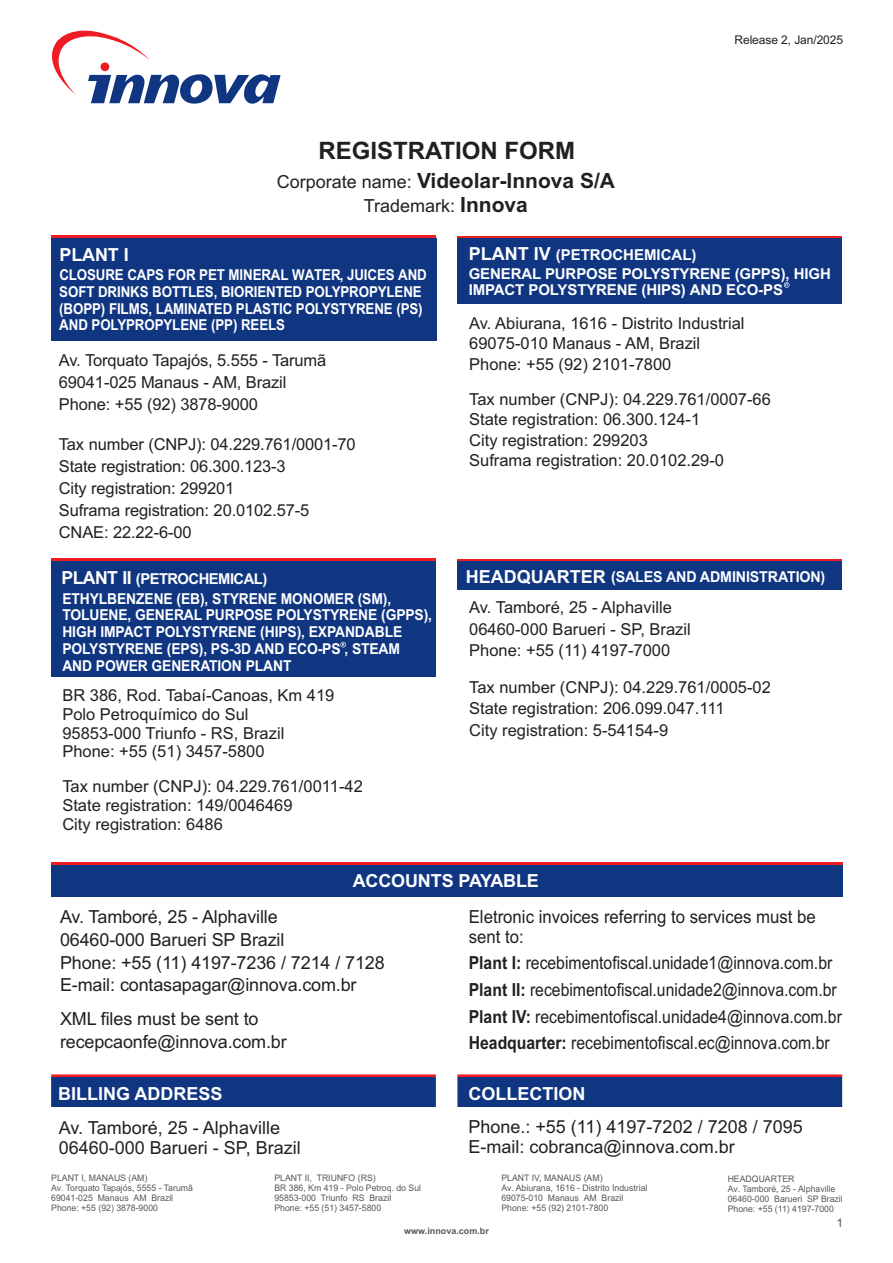
<style>
.page{position:relative;width:893px;height:1263px;background:#fff}
.page>*{position:absolute;margin:0;border:0;box-sizing:border-box;transform-origin:0 0}
.t1{font:700 24px "Arial";color:#231f20}
.t2{font:700 21px "Arial";color:#231f20}
.t3{font:18px/22.6px "Arial";color:#231f20}
.t4{font:18px/26.7px "Arial";color:#231f20;scale:.88 1}
.t5{font:18px/20.1px "Arial";color:#231f20;scale:.93 1}
.t6{font:700 18px "Arial";color:#fff}
.t7{font:16.5px/22px "Arial";color:#231f20}
.t8{font:700 15px/16.8px "Arial";letter-spacing:-.01em;color:#fff;scale:.93 1}
.t9{font:700 15px/16.8px "Arial";letter-spacing:-.01em;color:#fff;scale:.89 1}
.t10{font:700 15px/16.8px "Arial";letter-spacing:-.01em;color:#fff}
.t11{font:700 15px "Arial";letter-spacing:-.01em;color:#fff;scale:.95 1}
.t12{font:700 15px "Arial";letter-spacing:-.035em;color:#fff}
.t13{font:12px "Arial";letter-spacing:-.01em;color:#231f20}
.t14{font:12px "Arial";color:#57585a}
.t15{font:9px/10.1px "Arial";color:#57585a}
.t16{font:700 9px "Arial";color:#57585a}
.s1{font-weight:400;font-size:18px}
.s2{font-weight:700;font-size:21px}
.s3{font-size:18px}
.s4{font-weight:700}
</style>
<div class="page">
<div style="left:51px;top:1077px;width:791px;height:30px;background:#103682"></div>
<hr style="left:51px;top:1074px;width:385px;height:3px;background:#ee1d23">
<hr style="left:457px;top:1074px;width:385px;height:3px;background:#ee1d23">
<div style="left:51px;top:865px;width:791px;height:31px;background:#103682"></div>
<hr style="left:51px;top:862px;width:791px;height:3px;background:#ee1d23">
<hr style="left:457px;top:236px;width:385px;height:2px;background:#ee1d23">
<hr style="left:458px;top:559px;width:384px;height:2px;background:#ee1d23">
<div style="left:457px;top:238px;width:385px;height:66px;background:#103682"></div>
<div style="left:457px;top:561px;width:385px;height:29px;background:#103682"></div>
<div style="left:51px;top:561px;width:385px;height:116px;background:#103682"></div>
<div style="left:51px;top:238px;width:385px;height:103px;background:#103682"></div>
<svg style="left:52px;top:30px;width:229px;height:74px"></svg>
<div style="left:101px;top:62px;width:8px;height:9px;background:#ee1d23;border-radius:50%"></div>
<hr style="left:51px;top:559px;width:385px;height:2px;background:#ee1d23">
<hr style="left:51px;top:235px;width:385px;height:3px;background:#ee1d23">
<svg style="left:784px;top:282px;width:5px;height:6px"></svg>
<svg style="left:340px;top:642px;width:6px;height:5px"></svg>
<h1 class="t1" style="left:318px;top:141px;width:258px">REGISTRATION FORM</h1>
<p class="t2" style="left:277px;top:173px;width:340px"><span class="s1">Corporate name:</span> Videolar-Innova S/A</p>
<p class="t3" style="left:364px;top:196px;width:166px">Trademark: <span class="s2">Innova</span></p>
<p class="t13" style="left:735px;top:35px;width:110px">Release 2, Jan/2025</p>
<p class="t6" style="left:60px;top:248px;width:71px">PLANT I</p>
<p class="t9" style="left:59px;top:268px;width:415px">CLOSURE CAPS FOR PET MINERAL WATER, JUICES AND SOFT DRINKS BOTTLES, BIORIENTED POLYPROPYLENE (BOPP) FILMS, LAMINATED PLASTIC POLYSTYRENE (PS)<br>AND POLYPROPYLENE (PP) REELS</p>
<p class="t7" style="left:59px;top:351px;width:269px">Av. Torquato Tapajós, 5.555 - Tarumã<br>69041-025 Manaus - AM, Brazil<br>Phone: +55 (92) 3878-9000</p>
<p class="t7" style="left:59px;top:435px;width:298px">Tax number (CNPJ): 04.229.761/0001-70<br>State registration: 06.300.123-3<br>City registration: 299201<br>Suframa registration: 20.0102.57-5<br>CNAE: 22.22-6-00</p>
<p class="t12" style="left:62px;top:573px;width:207px"><span class="s3">PLANT II</span> (PETROCHEMICAL)</p>
<p class="t8" style="left:62px;top:591px;width:399px">ETHYLBENZENE (EB), STYRENE MONOMER (SM), TOLUENE, GENERAL PURPOSE POLYSTYRENE (GPPS), HIGH IMPACT POLYSTYRENE (HIPS), EXPANDABLE POLYSTYRENE (EPS), PS-3D AND ECO-PS , STEAM AND POWER GENERATION PLANT</p>
<p class="t7" style="left:62px;top:687px;width:274px;line-height:18.9px">BR 386, Rod. Tabaí-Canoas, Km 419<br>Polo Petroquímico do Sul<br>95853-000 Triunfo - RS, Brazil<br>Phone: +55 (51) 3457-5800</p>
<p class="t7" style="left:62px;top:778px;width:302px;line-height:18.9px">Tax number (CNPJ): 04.229.761/0011-42<br>State registration: 149/0046469<br>City registration: 6486</p>
<p class="t10" style="left:469px;top:248px;width:229px"><span class="s3">PLANT IV</span> (PETROCHEMICAL)</p>
<p class="t10" style="left:469px;top:266px;width:364px">GENERAL PURPOSE POLYSTYRENE (GPPS), HIGH<br>IMPACT POLYSTYRENE (HIPS) AND ECO-PS</p>
<p class="t7" style="left:469px;top:315px;width:277px;line-height:20.4px">Av. Abiurana, 1616 - Distrito Industrial<br>69075-010 Manaus - AM, Brazil<br>Phone: +55 (92) 2101-7800</p>
<p class="t7" style="left:469px;top:391px;width:303px;line-height:20.4px">Tax number (CNPJ): 04.229.761/0007-66<br>State registration: 06.300.124-1<br>City registration: 299203<br>Suframa registration: 20.0102.29-0</p>
<p class="t11" style="left:466px;top:571px;width:380px"><span class="s3">HEADQUARTER</span> (SALES AND ADMINISTRATION)</p>
<p class="t7" style="left:469px;top:598px;width:223px;line-height:21.6px">Av. Tamboré, 25 - Alphaville<br>06460-000 Barueri - SP, Brazil<br>Phone: +55 (11) 4197-7000</p>
<p class="t7" style="left:469px;top:678px;width:303px;line-height:21.6px">Tax number (CNPJ): 04.229.761/0005-02<br>State registration: 206.099.047.111<br>City registration: 5-54154-9</p>
<p class="t6" style="left:353px;top:874px;width:188px">ACCOUNTS PAYABLE</p>
<p class="t5" style="left:469px;top:908px;width:375px">Eletronic invoices referring to services must be sent to:</p>
<p class="t3" style="left:60px;top:907px;width:326px">Av. Tamboré, 25 - Alphaville<br>06460-000 Barueri SP Brazil<br>Phone: +55 (11) 4197-7236 / 7214 / 7128<br>E-mail: contasapagar@innova.com.br</p>
<p class="t3" style="left:60px;top:1009px;width:228px">XML files must be sent to recepcaonfe@innova.com.br</p>
<p class="t6" style="left:58px;top:1087px;width:166px">BILLING ADDRESS</p>
<p class="t3" style="left:59px;top:1119px;width:243px;line-height:20.1px">Av. Tamboré, 25 - Alphaville<br>06460-000 Barueri - SP, Brazil</p>
<p class="t4" style="left:469px;top:951px;width:426px"><span class="s4">Plant I:</span> recebimentofiscal.unidade1@innova.com.br <span class="s4">Plant II:</span> recebimentofiscal.unidade2@innova.com.br <span class="s4">Plant IV:</span> recebimentofiscal.unidade4@innova.com.br <span class="s4">Headquarter:</span> recebimentofiscal.ec@innova.com.br</p>
<p class="t6" style="left:468px;top:1087px;width:118px">COLLECTION</p>
<p class="t3" style="left:468px;top:1118px;width:336px;line-height:20.1px">Phone.: +55 (11) 4197-7202 / 7208 / 7095<br>E-mail: cobranca@innova.com.br</p>
<p class="t15" style="left:274px;top:1174px;width:148px">PLANT II, TRIUNFO (RS)<br>BR 386, Km 419 Polo Petroq. do Sul<br>95853-000 Triunfo RS Brazil<br>Phone: +55 (51) 3457-5800</p>
<p class="t15" style="left:51px;top:1174px;width:143px">PLANT I, MANAUS (AM)<br>Av. Torquato Tapajós, 5555 - Tarumã<br>69041-025 Manaus AM Brazil<br>Phone: +55 (92) 3878-9000</p>
<p class="t15" style="left:501px;top:1174px;width:148px">PLANT IV, MANAUS (AM)<br>Av. Abiurana, 1616 - Distrito Industrial<br>69075-010 Manaus AM Brazil<br>Phone: +55 (92) 2101-7800</p>
<p class="t15" style="left:341px;top:1184px;width:4px">-</p>
<p class="t16" style="left:404px;top:1227px;width:86px">www.innova.com.br</p>
<p class="t15" style="left:728px;top:1174px;width:117px">HEADQUARTER<br>Av. Tamboré, 25 - Alphaville<br>06460-000 Barueri SP Brazil<br>Phone: +55 (11) 4197-7000</p>
<p class="t14" style="left:837px;top:1218px;width:8px">1</p>
</div>
